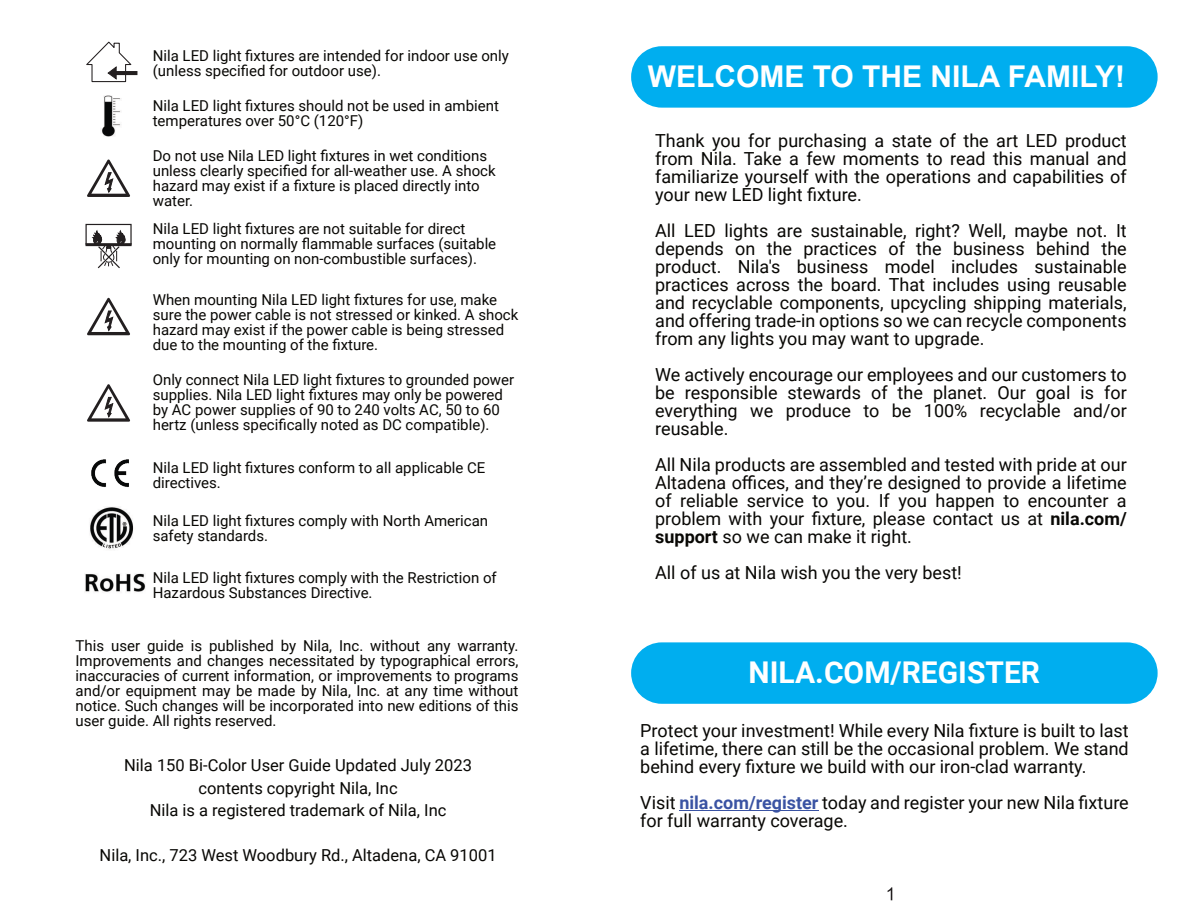
<style>
.page{position:relative;width:1188px;height:918px;background:#fff}
.page>*{position:absolute;margin:0;border:0;box-sizing:border-box;transform-origin:0 0}
.t1{font:700 30px "Arial";color:#fff}
.t2{font:700 30px "Roboto";color:#fff}
.t3{font:18px/18px "Roboto";color:#080704;text-align:justify}
.t4{font:16.5px/22.5px "Roboto";color:#080704;text-align:center}
.t5{font:15px/15px "Roboto";color:#080704}
.s1{font-weight:700}
.s2{font-weight:700;color:#3a53a3}
</style>
<div class="page">
<svg style="left:87px;top:159px;width:43px;height:38px"></svg>
<svg style="left:87px;top:384px;width:43px;height:38px"></svg>
<svg style="left:87px;top:298px;width:43px;height:37px"></svg>
<div style="left:86px;top:224px;width:46px;height:21px;border:1px solid #231f20"></div>
<hr style="left:87px;top:243px;width:43px;height:3px;background:#231f20">
<svg style="left:93px;top:224px;width:32px;height:45px"></svg>
<hr style="left:114px;top:71px;width:23px;height:4px;background:#231f20">
<svg style="left:86px;top:42px;width:47px;height:40px"></svg>
<img style="left:91px;top:459px;width:38px;height:28px">
<img style="left:90px;top:507px;width:44px;height:43px">
<img style="left:85px;top:573px;width:61px;height:19px">
<img style="left:101px;top:96px;width:20px;height:40px">
<svg style="left:888px;top:887px;width:4px;height:13px"></svg>
<div style="left:631px;top:642px;width:527px;height:62px;background:#00aeef;border-radius:31px"></div>
<div style="left:631px;top:46px;width:527px;height:62px;background:#00aeef;border-radius:31px"></div>
<hr style="left:679px;top:811px;width:140px;height:1px;background:#3a53a3">
<p class="t5" style="left:153px;top:50px;width:358px">Nila LED light fixtures are intended for indoor use only (unless specified for outdoor use).</p>
<p class="t5" style="left:153px;top:100px;width:348px">Nila LED light fixtures should not be used in ambient temperatures over 50°C (120°F)</p>
<p class="t5" style="left:153px;top:150px;width:344px">Do not use Nila LED light fixtures in wet conditions unless clearly specified for all-weather use. A shock hazard may exist if a fixture is placed directly into water.</p>
<p class="t5" style="left:153px;top:223px;width:345px">Nila LED light fixtures are not suitable for direct mounting on normally flammable surfaces (suitable only for mounting on non-combustible surfaces).</p>
<p class="t5" style="left:153px;top:294px;width:367px">When mounting Nila LED light fixtures for use, make sure the power cable is not stressed or kinked. A shock hazard may exist if the power cable is being stressed due to the mounting of the fixture.</p>
<p class="t5" style="left:153px;top:374px;width:363px">Only connect Nila LED light fixtures to grounded power supplies. Nila LED light fixtures may only be powered by AC power supplies of 90 to 240 volts AC, 50 to 60 hertz (unless specifically noted as DC compatible).</p>
<p class="t5" style="left:153px;top:461px;width:334px">Nila LED light fixtures conform to all applicable CE directives.</p>
<p class="t5" style="left:153px;top:515px;width:337px">Nila LED light fixtures comply with North American safety standards.</p>
<p class="t5" style="left:153px;top:572px;width:346px">Nila LED light fixtures comply with the Restriction of<br>Hazardous Substances Directive.</p>
<p class="t5" style="left:76px;top:640px;width:444px;text-align:justify">This user guide is published by Nila, Inc. without any warranty.<br>Improvements and changes necessitated by typographical errors, inaccuracies of current information, or improvements to programs and/or equipment may be made by Nila, Inc. at any time without notice. Such changes will be incorporated into new editions of this user guide. All rights reserved.</p>
<p class="t4" style="left:124px;top:756px;width:349px">Nila 150 Bi-Color User Guide Updated July 2023 contents copyright Nila, Inc<br>Nila is a registered trademark of Nila, Inc</p>
<p class="t4" style="left:100px;top:846px;width:399px">Nila, Inc., 723 West Woodbury Rd., Altadena, CA 91001</p>
<h1 class="t1" style="left:648px;top:66px;width:479px">WELCOME TO THE NILA FAMILY!</h1>
<p class="t3" style="left:655px;top:133px;width:473px">Thank you for purchasing a state of the art LED product from Nila. Take a few moments to read this manual and familiarize yourself with the operations and capabilities of your new LED light fixture.</p>
<p class="t3" style="left:655px;top:223px;width:473px">All LED lights are sustainable, right? Well, maybe not. It depends on the practices of the business behind the product. Nila's business model includes sustainable practices across the board. That includes using reusable and recyclable components, upcycling shipping materials, and offering trade-in options so we can recycle components from any lights you may want to upgrade.</p>
<p class="t3" style="left:655px;top:367px;width:473px">We actively encourage our employees and our customers to be responsible stewards of the planet. Our goal is for everything we produce to be 100% recyclable and/or reusable.</p>
<p class="t3" style="left:655px;top:457px;width:473px">All Nila products are assembled and tested with pride at our Altadena offices, and they’re designed to provide a lifetime of reliable service to you. If you happen to encounter a problem with your fixture, please contact us at <span class="s1">nila.com/ support</span> so we can make it right.</p>
<p class="t3" style="left:655px;top:565px;width:308px">All of us at Nila wish you the very best!</p>
<h1 class="t2" style="left:749px;top:660px;width:293px">NILA.COM/REGISTER</h1>
<p class="t3" style="left:640px;top:724px;width:490px">Protect your investment! While every Nila fixture is built to last a lifetime, there can still be the occasional problem. We stand behind every fixture we build with our iron-clad warranty.</p>
<p class="t3" style="left:640px;top:796px;width:490px">Visit <span class="s2">nila.com/register</span> today and register your new Nila fixture for full warranty coverage.</p>
</div>
